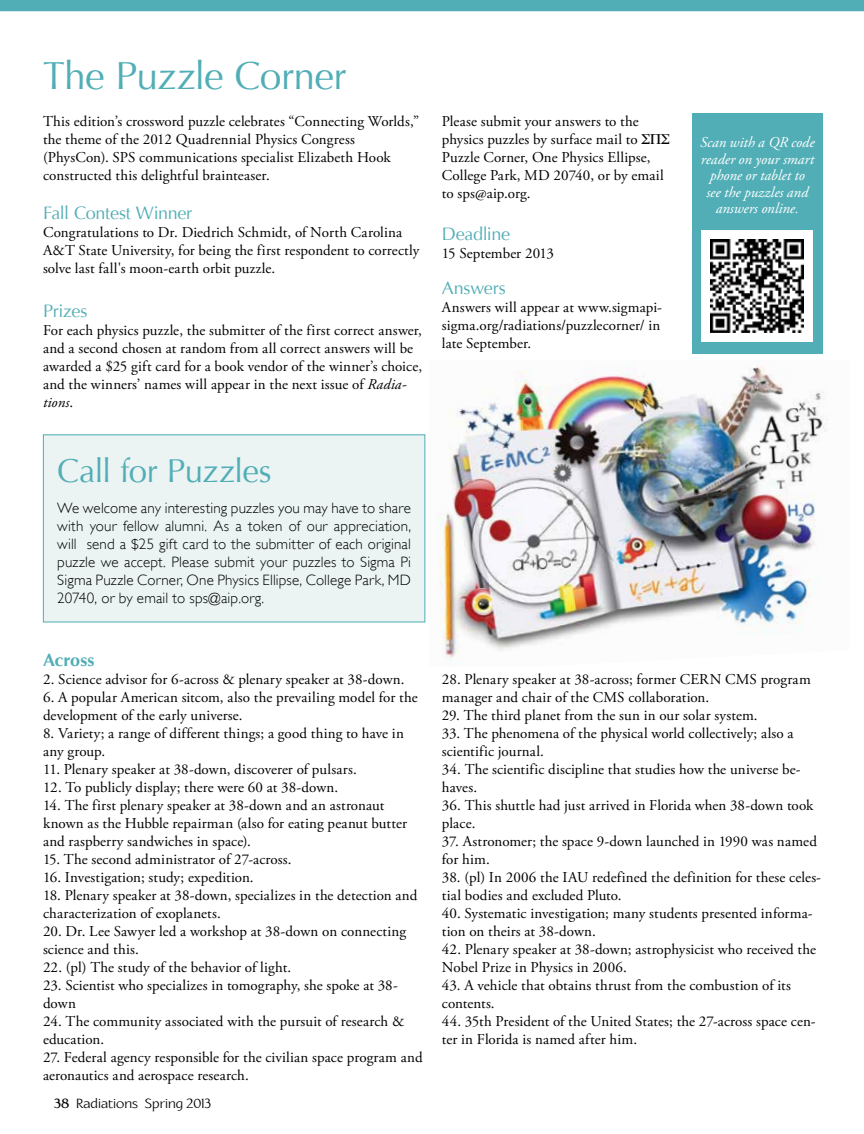
<style>
.page{position:relative;width:864px;height:1134px;background:#fff}
.page>*{position:absolute;margin:0;border:0;box-sizing:border-box;transform-origin:0 0}
.t1{font:39px "Optima";letter-spacing:-.015em;color:#51aeb6}
.t2{font:33px "Optima";letter-spacing:-.02em;color:#51aeb6}
.t3{font:18px "Optima";letter-spacing:-.015em;color:#51aeb6}
.t4{font:700 18px "Optima";letter-spacing:-.005em;color:#51aeb6}
.t5{font:15px/18px "Adobe Garamond Pro";letter-spacing:.01em;color:#000}
.t6{font:300 15px/18px "Gill Sans";letter-spacing:.01em;color:#000;text-align:justify}
.t7{font:italic 15px/16.5px "Adobe Garamond Pro";color:#fff;text-align:center}
.t8{font:13.5px "Aperto Com";color:#000}
.s1{font-style:italic}
.s2{font-weight:700}
</style>
<div class="page">
<div style="left:692px;top:113px;width:131px;height:241px;background:#51aeb6"></div>
<div style="left:701px;top:231px;width:112px;height:111px;background:#fff"></div>
<img style="left:711px;top:240px;width:93px;height:93px">
<div style="left:0;top:0;width:864px;height:11px;background:#51aeb6"></div>
<div style="left:43px;top:435px;width:382px;height:187px;background:#ebf3f3"></div>
<div style="left:43px;top:434px;width:382px;height:188px;border:1px solid #51aeb6"></div>
<img style="left:439px;top:365px;width:388px;height:297px">
<h1 class="t1" style="left:43px;top:53px;width:305px">The Puzzle Corner</h1>
<p class="t5" style="left:43px;top:113px;width:378px">This edition’s crossword puzzle celebrates “Connecting Worlds,” the theme of the 2012 Quadrennial Physics Congress (PhysCon). SPS communications specialist Elizabeth Hook constructed this delightful brainteaser.</p>
<p class="t3" style="left:43px;top:203px;width:151px">Fall Contest Winner</p>
<p class="t5" style="left:43px;top:224px;width:378px">Congratulations to Dr. Diedrich Schmidt, of North Carolina<br>A&amp;T State University, for being the first respondent to correctly solve last fall's moon-earth orbit puzzle.</p>
<p class="t3" style="left:43px;top:300px;width:46px">Prizes</p>
<p class="t5" style="left:43px;top:322px;width:381px">For each physics puzzle, the submitter of the first correct answer, and a second chosen at random from all correct answers will be awarded a $25 gift card for a book vendor of the winner’s choice, and the winners’ names will appear in the next issue of <span class="s1">Radia&shy;tions</span>.</p>
<p class="t5" style="left:442px;top:113px;width:223px">Please submit your answers to the physics puzzles by surface mail to<br>Puzzle Corner, One Physics Ellipse,<br>College Park, MD 20740, or by email to sps@aip.org.</p>
<p class="t3" style="left:442px;top:224px;width:70px">Deadline</p>
<p class="t5" style="left:442px;top:245px;width:114px">15 September 2013</p>
<p class="t3" style="left:442px;top:278px;width:65px">Answers</p>
<p class="t5" style="left:442px;top:299px;width:222px;text-align:justify">Answers will appear at www.sigmapi&shy;sigma.org/radiations/puzzlecorner/ in late September.</p>
<p class="t7" style="left:700px;top:134px;width:116px">Scan with a QR code reader on your smart phone or tablet to<br>see the puzzles and answers online.</p>
<h2 class="t2" style="left:57px;top:451px;width:216px">Call for Puzzles</h2>
<p class="t6" style="left:57px;top:499px;width:355px">We welcome any interesting puzzles you may have to share with your fellow alumni. As a token of our appreciation, will send a $25 gift card to the submitter of each original puzzle we accept. Please submit your puzzles to Sigma Pi Sigma Puzzle Corner, One Physics Ellipse, College Park, MD 20740, or by email to sps@aip.org.</p>
<p class="t4" style="left:43px;top:649px;width:53px">Across</p>
<p class="t5" style="left:43px;top:671px;width:363px">2. Science advisor for 6-across &amp; plenary speaker at 38-down.</p>
<p class="t5" style="left:43px;top:689px;width:376px">6. A popular American sitcom, also the prevailing model for the development of the early universe.</p>
<p class="t5" style="left:43px;top:725px;width:362px">8. Variety; a range of different things; a good thing to have in any group.</p>
<p class="t5" style="left:43px;top:761px;width:315px">11. Plenary speaker at 38-down, discoverer of pulsars.</p>
<p class="t5" style="left:43px;top:779px;width:297px">12. To publicly display; there were 60 at 38-down.</p>
<p class="t5" style="left:43px;top:797px;width:365px">14. The first plenary speaker at 38-down and an astronaut known as the Hubble repairman (also for eating peanut butter and raspberry sandwiches in space).</p>
<p class="t5" style="left:43px;top:851px;width:250px">15. The second administrator of 27-across.</p>
<p class="t5" style="left:43px;top:869px;width:212px">16. Investigation; study; expedition.</p>
<p class="t5" style="left:43px;top:887px;width:376px">18. Plenary speaker at 38-down, specializes in the detection and characterization of exoplanets.</p>
<p class="t5" style="left:43px;top:923px;width:365px">20. Dr. Lee Sawyer led a workshop at 38-down on connecting science and this.</p>
<p class="t5" style="left:43px;top:959px;width:250px">22. (pl) The study of the behavior of light.</p>
<p class="t5" style="left:43px;top:977px;width:356px">23. Scientist who specializes in tomography, she spoke at 38- down</p>
<p class="t5" style="left:43px;top:1013px;width:363px">24. The community associated with the pursuit of research &amp; education.</p>
<p class="t5" style="left:43px;top:1049px;width:381px">27. Federal agency responsible for the civilian space program and aeronautics and aerospace research.</p>
<p class="t8" style="left:54px;top:1095px;width:158px"><span class="s2">38</span> Radiations Spring 2013</p>
<p class="t5" style="left:442px;top:671px;width:370px">28. Plenary speaker at 38-across; former CERN CMS program manager and chair of the CMS collaboration.</p>
<p class="t5" style="left:442px;top:707px;width:317px">29. The third planet from the sun in our solar system.</p>
<p class="t5" style="left:442px;top:725px;width:353px">33. The phenomena of the physical world collectively; also a scientific journal.</p>
<p class="t5" style="left:442px;top:761px;width:360px">34. The scientific discipline that studies how the universe be&shy;haves.</p>
<p class="t5" style="left:442px;top:797px;width:373px">36. This shuttle had just arrived in Florida when 38-down took place.</p>
<p class="t5" style="left:442px;top:833px;width:377px">37. Astronomer; the space 9-down launched in 1990 was named for him.</p>
<p class="t5" style="left:442px;top:869px;width:381px">38. (pl) In 2006 the IAU redefined the definition for these celes&shy;tial bodies and excluded Pluto.</p>
<p class="t5" style="left:442px;top:905px;width:372px">40. Systematic investigation; many students presented informa&shy;tion on theirs at 38-down.</p>
<p class="t5" style="left:442px;top:941px;width:376px">42. Plenary speaker at 38-down; astrophysicist who received the<br>Nobel Prize in Physics in 2006.</p>
<p class="t5" style="left:442px;top:977px;width:351px">43. A vehicle that obtains thrust from the combustion of its contents.</p>
<p class="t5" style="left:442px;top:1013px;width:375px">44. 35th President of the United States; the 27-across space cen&shy;ter in Florida is named after him.</p>
</div>
